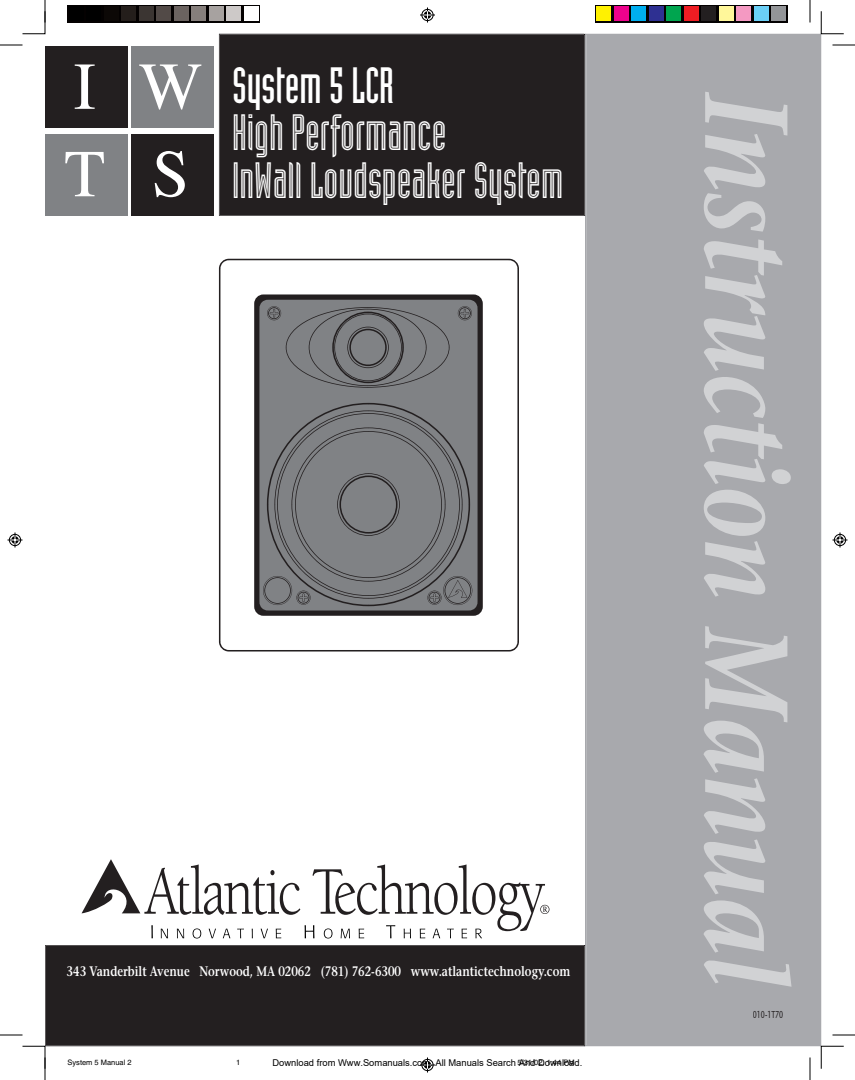
<style>
.page{position:relative;width:855px;height:1080px;background:#fff}
.page>*{position:absolute;margin:0;border:0;box-sizing:border-box;transform-origin:0 0}
.t1{font:italic 600 117.5px "Stone Serif";color:#d1d2d4;scale:.8 1}
.t2{font:50px/47.5px "Industria Inline";color:#fff}
.t3{font:50px "Industria Solid";color:#fff}
.t4{font:600 13.75px "Stone Serif";color:#fff;scale:.8 1}
.t5{font:10px "Stone Sans";color:#231f20;scale:.7 1}
.t6{font:9.38px "Arial";color:#000}
.t7{font:7.5px "Helvetica";color:#000}
</style>
<div class="page">
<div style="left:585px;top:34px;width:236px;height:1012px;background:#a8a9ad"></div>
<div style="left:220px;top:34px;width:364px;height:181px;background:#231f20"></div>
<div style="left:46px;top:946px;width:538px;height:100px;background:#231f20"></div>
<div style="left:46px;top:46px;width:82px;height:82px;background:#231f20"></div>
<svg style="left:75px;top:64px;width:20px;height:45px"></svg>
<div style="left:131px;top:46px;width:82px;height:82px;background:#808285"></div>
<svg style="left:139px;top:64px;width:62px;height:46px"></svg>
<div style="left:46px;top:134px;width:82px;height:82px;background:#808285"></div>
<svg style="left:65px;top:152px;width:39px;height:44px"></svg>
<div style="left:131px;top:134px;width:82px;height:82px;background:#231f20"></div>
<svg style="left:155px;top:151px;width:30px;height:46px"></svg>
<svg style="left:82px;top:859px;width:467px;height:80px"></svg>
<svg style="left:219px;top:259px;width:300px;height:393px"></svg>
<div style="left:254px;top:294px;width:229px;height:322px;background:#231f20;border-radius:9px"></div>
<svg style="left:259px;top:299px;width:219px;height:312px;background:#7a7c7f"></svg>
<svg style="left:267px;top:403px;width:203px;height:203px;background:#78797c"></svg>
<svg style="left:267px;top:306px;width:183px;height:82px;background:#77787b"></svg>
<svg style="left:458px;top:306px;width:14px;height:14px"></svg>
<svg style="left:263px;top:410px;width:209px;height:195px;background:#78797c"></svg>
<div style="left:753px;top:1011px;width:30px;height:7px;background:#a8a9ad"></div>
<div style="left:68px;top:5px;width:192px;height:17px;background:#040101"></div>
<div style="left:69px;top:6px;width:15px;height:15px;background:#000"></div>
<div style="left:86px;top:6px;width:15px;height:15px;background:#000"></div>
<div style="left:104px;top:6px;width:15px;height:15px;background:#0c0806"></div>
<div style="left:121px;top:6px;width:15px;height:15px;background:#241e1b"></div>
<div style="left:139px;top:6px;width:15px;height:15px;background:#3b3532"></div>
<div style="left:156px;top:6px;width:15px;height:15px;background:#524a47"></div>
<div style="left:174px;top:6px;width:15px;height:15px;background:#6b6360"></div>
<div style="left:191px;top:6px;width:15px;height:15px;background:#867f7c"></div>
<div style="left:209px;top:6px;width:15px;height:15px;background:#a7a2a0"></div>
<div style="left:226px;top:6px;width:15px;height:15px;background:#cdc9c8"></div>
<div style="left:244px;top:6px;width:15px;height:15px;background:#fff"></div>
<div style="left:595px;top:5px;width:193px;height:17px;background:#040101"></div>
<div style="left:596px;top:6px;width:15px;height:15px;background:#fff101"></div>
<div style="left:614px;top:6px;width:15px;height:15px;background:#ed028c"></div>
<div style="left:631px;top:6px;width:15px;height:15px;background:#00aeef"></div>
<div style="left:649px;top:6px;width:15px;height:15px;background:#2e3092"></div>
<div style="left:666px;top:6px;width:15px;height:15px;background:#00a54f"></div>
<div style="left:684px;top:6px;width:15px;height:15px;background:#ee1d23"></div>
<div style="left:701px;top:6px;width:15px;height:15px;background:#231f20"></div>
<div style="left:719px;top:6px;width:15px;height:15px;background:#fff79a"></div>
<div style="left:736px;top:6px;width:15px;height:15px;background:#f499c2"></div>
<div style="left:754px;top:6px;width:15px;height:15px;background:#6bcff6"></div>
<div style="left:771px;top:6px;width:15px;height:15px;background:#939598"></div>
<svg style="left:0;top:45px;width:22px;height:1px"></svg>
<svg style="left:810px;top:0;width:1px;height:22px"></svg>
<svg style="left:832px;top:45px;width:23px;height:1px"></svg>
<svg style="left:0;top:1035px;width:22px;height:1px"></svg>
<svg style="left:810px;top:1058px;width:1px;height:22px"></svg>
<svg style="left:832px;top:1035px;width:23px;height:1px"></svg>
<svg style="left:22px;top:0;width:24px;height:34px"></svg>
<svg style="left:821px;top:11px;width:23px;height:23px"></svg>
<svg style="left:22px;top:1046px;width:24px;height:34px"></svg>
<svg style="left:821px;top:1046px;width:23px;height:23px"></svg>
<svg style="left:420px;top:8px;width:15px;height:14px"></svg>
<svg style="left:420px;top:1058px;width:15px;height:14px"></svg>
<svg style="left:8px;top:532px;width:14px;height:16px"></svg>
<svg style="left:832px;top:532px;width:16px;height:16px"></svg>
<h2 class="t3" style="left:232px;top:58px;width:163px">System 5 LCR</h2>
<h2 class="t2" style="left:232px;top:109px;width:333px">High Performance<br>InWall Loud speak er Sys tem</h2>
<p class="t4" style="left:67px;top:962px;width:631px">343 Vanderbilt Avenue Norwood, MA 02062 (781) 762-6300 www.atlantictechnology.com</p>
<p class="t7" style="left:68px;top:1058px;width:66px">System 5 Manual 2</p>
<p class="t7" style="left:236px;top:1058px;width:6px">1</p>
<p class="t6" style="left:272px;top:1057px;width:311px">Download from Www.Somanuals.com. All Manuals Search And Download.</p>
<p class="t7" style="left:518px;top:1058px;width:59px">5/31/02, 1:44 PM</p>
<h1 class="t1" style="left:817px;top:94px;width:1118px;rotate:90deg">In struc tion Man u al</h1>
<p class="t5" style="left:753px;top:1008px;width:45px">010-1T70</p>
</div>
